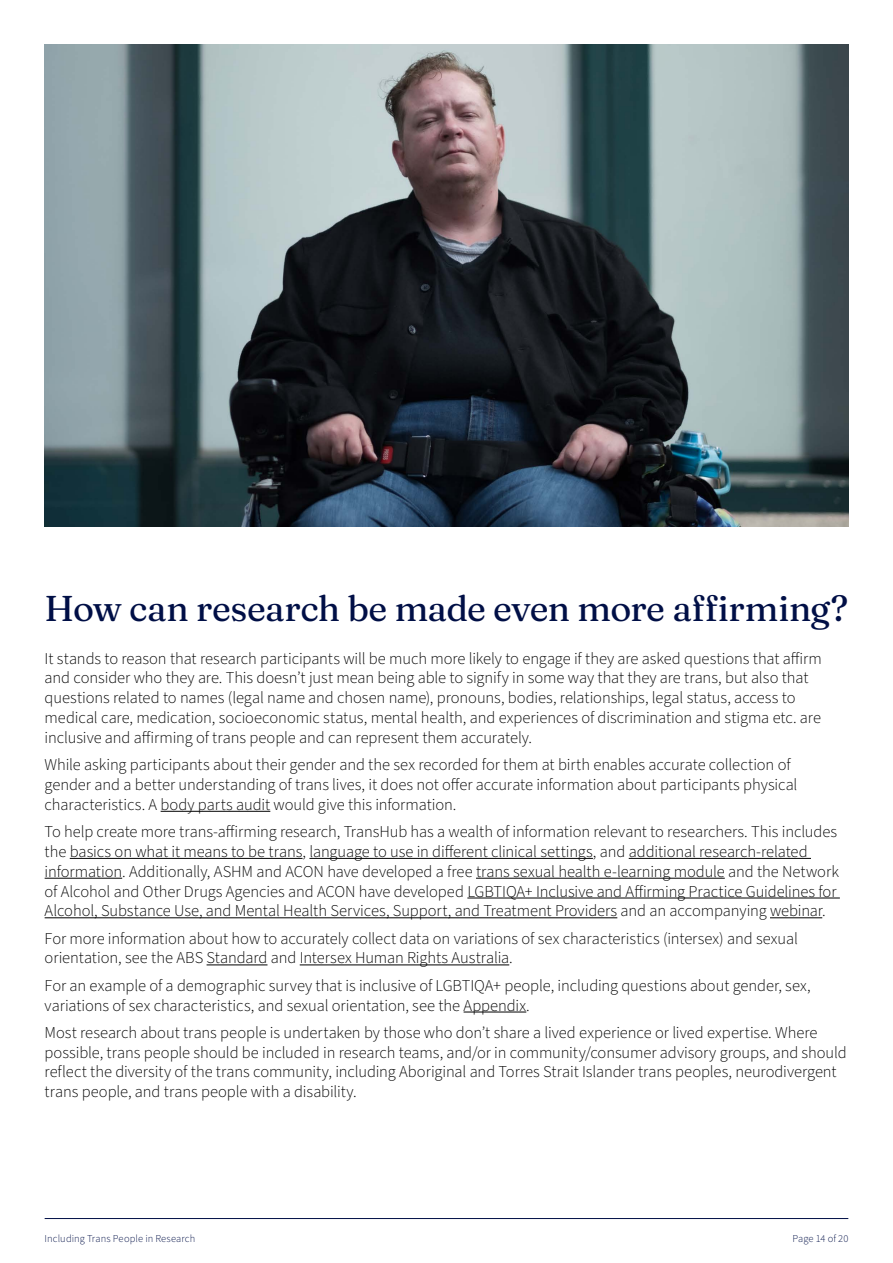
<style>
.page{position:relative;width:893px;height:1263px;background:#fff}
.page>*{position:absolute;margin:0;border:0;box-sizing:border-box;transform-origin:0 0}
.t1{font:900 35.85px "Fraunces 9 pt";letter-spacing:-.015em;color:#000f46}
.t2{font:300 16.5px/19.8px "Source Sans Pro";letter-spacing:-.005em;color:#000}
.t3{font:300 10.5px "Source Sans Pro";letter-spacing:.01em;color:#000f46}
</style>
<div class="page">
<hr style="left:45px;top:1218px;width:803px;height:1px;background:#000f46">
<hr style="left:161px;top:811px;width:109px;height:1px;background:#000">
<hr style="left:70px;top:858px;width:233px;height:1px;background:#000">
<hr style="left:309px;top:858px;width:284px;height:1px;background:#000">
<hr style="left:629px;top:858px;width:182px;height:1px;background:#000">
<hr style="left:45px;top:878px;width:77px;height:1px;background:#000">
<hr style="left:476px;top:878px;width:249px;height:1px;background:#000">
<hr style="left:467px;top:898px;width:373px;height:1px;background:#000">
<hr style="left:45px;top:917px;width:572px;height:1px;background:#000">
<hr style="left:770px;top:917px;width:52px;height:1px;background:#000">
<hr style="left:207px;top:964px;width:60px;height:1px;background:#000">
<hr style="left:300px;top:964px;width:209px;height:1px;background:#000">
<hr style="left:464px;top:1012px;width:62px;height:1px;background:#000">
<img style="left:45px;top:45px;width:803px;height:482px">
<h2 class="t1" style="left:45px;top:581px;width:805px">How can research be made even more affirming?</h2>
<p class="t2" style="left:45px;top:649px;width:779px">It stands to reason that research participants will be much more likely to engage if they are asked questions that affirm and consider who they are. This doesn’t just mean being able to signify in some way that they are trans, but also that questions related to names (legal name and chosen name), pronouns, bodies, relationships, legal status, access to medical care, medication, socioeconomic status, mental health, and experiences of discrimination and stigma etc. are inclusive and affirming of trans people and can represent them accurately.</p>
<p class="t2" style="left:45px;top:755px;width:754px">While asking participants about their gender and the sex recorded for them at birth enables accurate collection of gender and a better understanding of trans lives, it does not offer accurate information about participants physical characteristics. A body parts audit would give this information.</p>
<p class="t2" style="left:45px;top:822px;width:796px">To help create more trans-affirming research, TransHub has a wealth of information relevant to researchers. This includes the basics on what it means to be trans, language to use in different clinical settings, and additional research-related information. Additionally, ASHM and ACON have developed a free trans sexual health e-learning module and the Network of Alcohol and Other Drugs Agencies and ACON have developed LGBTIQA+ Inclusive and Affirming Practice Guidelines for Alcohol, Substance Use, and Mental Health Services, Support, and Treatment Providers and an accompanying webinar.</p>
<p class="t2" style="left:45px;top:929px;width:755px">For more information about how to accurately collect data on variations of sex characteristics (intersex) and sexual orientation, see the ABS Standard and Intersex Human Rights Australia.</p>
<p class="t2" style="left:45px;top:976px;width:767px">For an example of a demographic survey that is inclusive of LGBTIQA+ people, including questions about gender, sex, variations of sex characteristics, and sexual orientation, see the Appendix.</p>
<p class="t2" style="left:45px;top:1023px;width:804px">Most research about trans people is undertaken by those who don’t share a lived experience or lived expertise. Where possible, trans people should be included in research teams, and/or in community/consumer advisory groups, and should reflect the diversity of the trans community, including Aboriginal and Torres Strait Islander trans peoples, neurodivergent trans people, and trans people with a disability.</p>
<p class="t3" style="left:45px;top:1232px;width:152px">Including Trans People in Research</p>
<p class="t3" style="left:792px;top:1232px;width:57px">Page 14 of 20</p>
</div>
